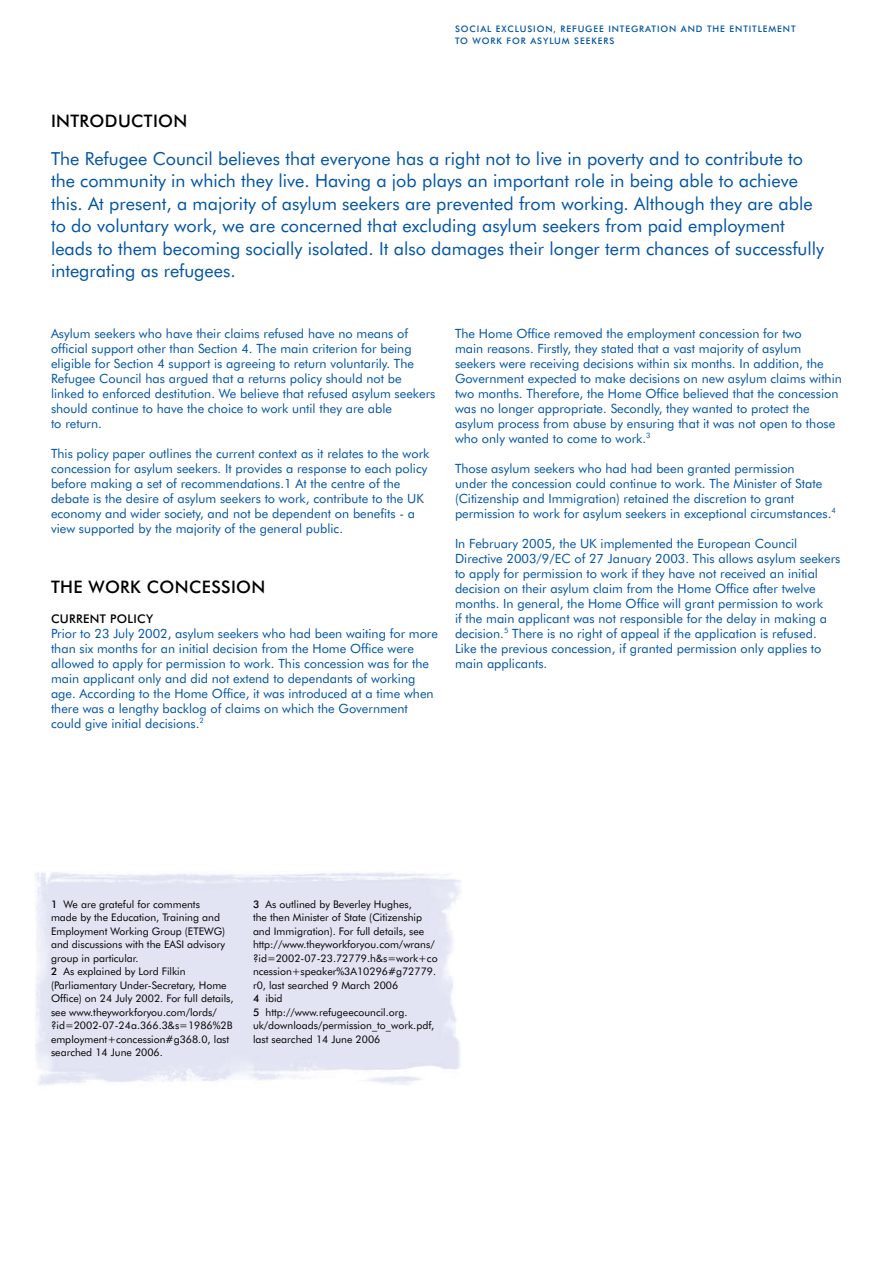
<style>
.page{position:relative;width:893px;height:1263px;background:#fff}
.page>*{position:absolute;margin:0;border:0;box-sizing:border-box;transform-origin:0 0}
.Futura_main_text{font:18px/22.5px "Futura BT";color:#0054a4}
.A_Futura_Heads{font:500 17.25px "Futura BT";letter-spacing:.02em;color:#000}
.Futura_main_text-2{font:12.75px/15px "Futura BT";color:#0054a4}
.B_Futura_Heads{font:500 12px "Futura BT";letter-spacing:.025em;color:#000}
.Notes_Style{font:10.5px/13.5px "Futura BT";color:#000}
.Proforma_main_text{font:500 9px "Futura BT";letter-spacing:.1em;color:#0054a4}
.s1{font-weight:500}
</style>
<div class="page">
<p class="Proforma_main_text" style="left:455px;top:24px;width:21px">SOCIAL</p>
<p class="Proforma_main_text" style="left:496px;top:24px;width:123px">EXCLUSION, REFUGEE INTE</p>
<p class="Proforma_main_text" style="left:631px;top:24px;width:14px">GRATI</p>
<p class="Proforma_main_text" style="left:660px;top:24px;width:29px">ON AND</p>
<p class="Proforma_main_text" style="left:707px;top:24px;width:7px">THE</p>
<p class="Proforma_main_text" style="left:729px;top:24px;width:12px">ENTITLE</p>
<p class="Proforma_main_text" style="left:769px;top:24px;width:16px">MENT</p>
<p class="Proforma_main_text" style="left:455px;top:36px;width:150px">TO WORK FOR ASYLUM SEE KERS</p>
<p class="A_Futura_Heads" style="left:51px;top:111px;width:17px">INTR</p>
<p class="A_Futura_Heads" style="left:90px;top:111px;width:96px">ODUCTION</p>
<p class="Futura_main_text" style="left:51px;top:147px;width:775px">The Refugee Council believes that everyone has a right not to live in poverty and to contribute to the community in which they live. Having a job plays an important role in being able to achieve this. At present, a majority of asylum seekers are prevented from working. Although they are able to do voluntary work, we are concerned that excluding asylum seekers from paid employment leads to them becoming socially isolated. It also damages their longer term chances of successfully integrating as refugees.</p>
<p class="Futura_main_text-2" style="left:51px;top:325px;width:386px">Asylum seekers who have their claims refused have no means of official support other than Section 4. The main criterion for being eligible for Section 4 support is agreeing to return voluntarily. The Refugee Council has argued that a returns policy should not be linked to enforced destitution. We believe that refused asylum seekers should continue to have the choice to work until they are able<br>to return.</p>
<p class="Futura_main_text-2" style="left:51px;top:445px;width:380px">This policy paper outlines the current context as it relates to the work concession for asylum seekers. It provides a response to each policy before making a set of recommendations.1 At the centre of the debate is the desire of asylum seekers to work, contribute to the UK economy and wider society, and not be dependent on benefits - a view supported by the majority of the general public.</p>
<p class="A_Futura_Heads" style="left:51px;top:576px;width:135px">THE WORK CONCESSI</p>
<p class="A_Futura_Heads" style="left:236px;top:576px;width:27px">ON</p>
<p class="B_Futura_Heads" style="left:51px;top:611px;width:27px">CURRENT</p>
<p class="B_Futura_Heads" style="left:110px;top:611px;width:45px">POLICY</p>
<p class="Futura_main_text-2" style="left:51px;top:625px;width:388px">Prior to 23 July 2002, asylum seekers who had been waiting for more than six months for an initial decision from the Home Office were allowed to apply for permission to work. This concession was for the main applicant only and did not extend to dependants of working age. According to the Home Office, it was introduced at a time when there was a lengthy backlog of claims on which the Government could give initial decisions.<sup>2</sup></p>
<p class="Futura_main_text-2" style="left:455px;top:325px;width:388px">The Home Office removed the employment concession for two<br>main reasons. Firstly, they stated that a vast majority of asylum seekers were receiving decisions within six months. In addition, the Government expected to make decisions on new asylum claims within two months. Therefore, the Home Office believed that the concession was no longer appropriate. Secondly, they wanted to protect the asylum process from abuse by ensuring that it was not open to those who only wanted to come to work.<sup>3</sup></p>
<p class="Futura_main_text-2" style="left:455px;top:460px;width:382px">Those asylum seekers who had had been granted permission<br>under the concession could continue to work. The Minister of State (Citizenship and Immigration) retained the discretion to grant permission to work for asylum seekers in exceptional circumstances.<sup>4</sup></p>
<p class="Futura_main_text-2" style="left:455px;top:535px;width:387px">In February 2005, the UK implemented the European Council Directive 2003/9/EC of 27 January 2003. This allows asylum seekers to apply for permission to work if they have not received an initial decision on their asylum claim from the Home Office after twelve months. In general, the Home Office will grant permission to work<br>if the main applicant was not responsible for the delay in making a decision.<sup>5</sup> There is no right of appeal if the application is refused.<br>Like the previous concession, if granted permission only applies to main applicants.</p>
<p class="Notes_Style" style="left:51px;top:897px;width:176px"><span class="s1">1</span> We are grateful for comments made by the Education, Training and<br>Employment Working Group (ETEWG) and discussions with the EASI advisory group in particular.</p>
<p class="Notes_Style" style="left:51px;top:964px;width:184px"><span class="s1">2</span> As explained by Lord Filkin (Parliamentary Under-Secretary, Home Office) on 24 July 2002. For full details, see www.theyworkforyou.com/lords/ ?id=2002-07-24a.366.3&amp;s=1986%2B employment+concession#g368.0, last searched 14 June 2006.</p>
<p class="Notes_Style" style="left:253px;top:897px;width:186px"><span class="s1">3</span> As outlined by Beverley Hughes,<br>the then Minister of State (Citizenship and Immigration). For full details, see http://www.theyworkforyou.com/wrans/ ?id=2002-07-23.72779.h&amp;s=work+co ncession+speaker%3A10296#g72779. r0, last searched 9 March 2006</p>
<p class="Notes_Style" style="left:253px;top:991px;width:31px"><span class="s1">4</span> ibid</p>
<p class="Notes_Style" style="left:253px;top:1005px;width:183px"><span class="s1">5</span> http://www.refugeecouncil.org. uk/downloads/permission_to_work.pdf, last searched 14 June 2006</p>
</div>
